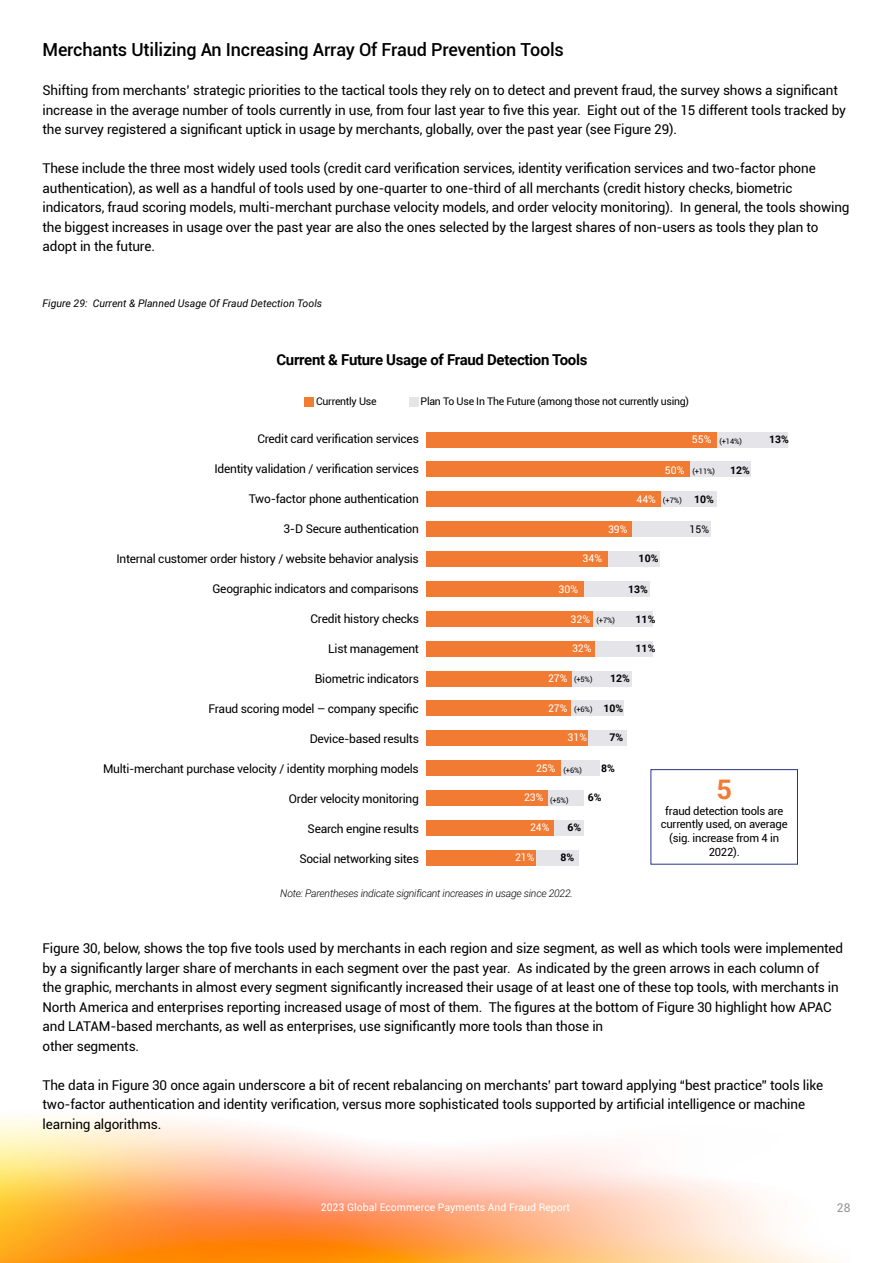
<style>
.page{position:relative;width:893px;height:1263px;background:#fff}
.page>*{position:absolute;margin:0;border:0;box-sizing:border-box;transform-origin:0 0}
.t1{font:700 27px "Roboto";color:#f17b33}
.t2{font:500 18px "Roboto";letter-spacing:-.01em;color:#000}
.t3{font:700 15px "Roboto";letter-spacing:-.02em;color:#000}
.t4{font:13.5px/19.5px "Roboto";letter-spacing:-.01em;color:#000}
.t5{font:12px "Roboto";letter-spacing:-.02em;color:#000}
.t6{font:12px "Roboto";color:#929292}
.t7{font:11.25px/13.8px "Roboto";letter-spacing:-.02em;color:#000;text-align:center}
.t8{font:10.5px "Roboto";letter-spacing:-.025em;color:#000}
.t9{font:10.5px "Roboto";color:#fff}
.t10{font:italic 300 10.5px "Roboto";letter-spacing:-.025em;color:#000}
.t11{font:italic 10.5px "Roboto";color:#000}
.t12{font:700 10.5px "Roboto";color:#000}
.t13{font:7.5px "Roboto";color:#000}
.s1{font-size:10.5px;color:#fff}
.s2{font-weight:700;font-size:10.5px}
</style>
<div class="page">
<img style="left:0;top:1117px;width:830px;height:146px">
<div style="left:531px;top:432px;width:257px;height:15px;background:#e5e5e9"></div>
<div style="left:531px;top:462px;width:220px;height:15px;background:#e5e5e9"></div>
<div style="left:531px;top:492px;width:185px;height:15px;background:#e5e5e9"></div>
<div style="left:531px;top:521px;width:179px;height:16px;background:#e5e5e9"></div>
<div style="left:531px;top:551px;width:129px;height:16px;background:#e5e5e9"></div>
<div style="left:531px;top:581px;width:119px;height:16px;background:#e5e5e9"></div>
<div style="left:531px;top:611px;width:122px;height:15px;background:#e5e5e9"></div>
<div style="left:531px;top:641px;width:122px;height:15px;background:#e5e5e9"></div>
<div style="left:531px;top:671px;width:100px;height:15px;background:#e5e5e9"></div>
<div style="left:531px;top:701px;width:93px;height:15px;background:#e5e5e9"></div>
<div style="left:531px;top:731px;width:95px;height:15px;background:#e5e5e9"></div>
<div style="left:531px;top:760px;width:69px;height:16px;background:#e5e5e9"></div>
<div style="left:531px;top:820px;width:53px;height:16px;background:#e5e5e9"></div>
<div style="left:531px;top:850px;width:48px;height:15px;background:#e5e5e9"></div>
<div style="left:531px;top:790px;width:53px;height:16px;background:#e5e5e9"></div>
<div style="left:304px;top:397px;width:9px;height:10px;background:#f17d30"></div>
<div style="left:409px;top:397px;width:9px;height:10px;background:#e5e5e9"></div>
<div style="left:426px;top:432px;width:290px;height:15px;background:#f17b33"></div>
<div style="left:426px;top:462px;width:263px;height:15px;background:#f17b33"></div>
<div style="left:426px;top:492px;width:235px;height:15px;background:#f17b33"></div>
<div style="left:426px;top:521px;width:205px;height:16px;background:#f17b33"></div>
<div style="left:426px;top:551px;width:182px;height:16px;background:#f17b33"></div>
<div style="left:426px;top:581px;width:158px;height:16px;background:#f17b33"></div>
<div style="left:426px;top:611px;width:167px;height:15px;background:#f17b33"></div>
<div style="left:426px;top:641px;width:169px;height:15px;background:#f17b33"></div>
<div style="left:426px;top:671px;width:145px;height:15px;background:#f17b33"></div>
<div style="left:426px;top:701px;width:144px;height:15px;background:#f17b33"></div>
<div style="left:426px;top:731px;width:162px;height:15px;background:#f17b33"></div>
<div style="left:426px;top:760px;width:135px;height:16px;background:#f17b33"></div>
<div style="left:426px;top:820px;width:127px;height:16px;background:#f17b33"></div>
<div style="left:426px;top:850px;width:109px;height:15px;background:#f17b33"></div>
<div style="left:426px;top:790px;width:122px;height:16px;background:#f17b33"></div>
<div style="left:650px;top:769px;width:148px;height:95px;border:1px solid #27348b"></div>
<h2 class="t2" style="left:43px;top:37px;width:523px">Merchants Utilizing An Increasing Array Of Fraud Prevention Tools</h2>
<p class="t4" style="left:43px;top:80px;width:805px">Shifting from merchants’ strategic priorities to the tactical tools they rely on to detect and prevent fraud, the survey shows a significant increase in the average number of tools currently in use, from four last year to five this year. Eight out of the 15 different tools tracked by the survey registered a significant uptick in usage by merchants, globally, over the past year (see Figure 29).</p>
<p class="t4" style="left:43px;top:158px;width:809px">These include the three most widely used tools (credit card verification services, identity verification services and two-factor phone authentication), as well as a handful of tools used by one-quarter to one-third of all merchants (credit history checks, biometric indicators, fraud scoring models, multi-merchant purchase velocity models, and order velocity monitoring). In general, the tools showing the biggest increases in usage over the past year are also the ones selected by the largest shares of non-users as tools they plan to adopt in the future.</p>
<p class="t11" style="left:43px;top:295px;width:281px">Figure 29: Current &amp; Planned Usage Of Fraud Detection Tools</p>
<p class="t3" style="left:276px;top:349px;width:312px">Current &amp; Future Usage of Fraud Detection Tools</p>
<p class="t8" style="left:316px;top:394px;width:62px">Currently Use</p>
<p class="t8" style="left:421px;top:394px;width:270px">Plan To Use In The Future (among those not currently using)</p>
<p class="t5" style="left:257px;top:431px;width:163px">Credit card verification services</p>
<p class="t5" style="left:214px;top:461px;width:206px">Identity validation / verification services</p>
<p class="t5" style="left:249px;top:491px;width:172px">Two-factor phone authentication</p>
<p class="t5" style="left:283px;top:520px;width:137px">3-D Secure authentication</p>
<p class="t5" style="left:116px;top:550px;width:304px">Internal customer order history / website behavior analysis</p>
<p class="t5" style="left:212px;top:580px;width:208px">Geographic indicators and comparisons</p>
<p class="t5" style="left:311px;top:610px;width:110px">Credit history checks</p>
<p class="t5" style="left:328px;top:640px;width:92px">List management</p>
<p class="t5" style="left:315px;top:670px;width:106px">Biometric indicators</p>
<p class="t5" style="left:208px;top:700px;width:212px">Fraud scoring model – company specific</p>
<p class="t5" style="left:310px;top:730px;width:111px">Device-based results</p>
<p class="t5" style="left:103px;top:760px;width:317px">Multi-merchant purchase velocity / identity morphing models</p>
<p class="t5" style="left:289px;top:790px;width:132px">Order velocity monitoring</p>
<p class="t5" style="left:308px;top:820px;width:113px">Search engine results</p>
<p class="t5" style="left:299px;top:850px;width:121px">Social networking sites</p>
<p class="t13" style="left:692px;top:436px;width:52px"><sup>55%</sup> (+14%)</p>
<p class="t12" style="left:769px;top:432px;width:21px">13%</p>
<p class="t13" style="left:665px;top:466px;width:52px"><span class="s1">50%</span> (+11%)</p>
<p class="t12" style="left:730px;top:463px;width:21px">12%</p>
<p class="t13" style="left:636px;top:495px;width:79px"><span class="s1">44%</span> (+7%) <span class="s2">10%</span></p>
<p class="t9" style="left:608px;top:521px;width:21px">39%</p>
<p class="t8" style="left:690px;top:521px;width:21px">15%</p>
<p class="t9" style="left:582px;top:551px;width:21px">34%</p>
<p class="t12" style="left:639px;top:551px;width:21px">10%</p>
<p class="t9" style="left:558px;top:582px;width:21px">30%</p>
<p class="t12" style="left:628px;top:582px;width:21px">13%</p>
<p class="t13" style="left:570px;top:615px;width:46px"><span class="s1">32%</span> (+7%)</p>
<p class="t12" style="left:636px;top:611px;width:21px">11%</p>
<p class="t9" style="left:572px;top:641px;width:21px">32%</p>
<p class="t12" style="left:636px;top:641px;width:21px">11%</p>
<p class="t13" style="left:548px;top:674px;width:46px"><span class="s1">27%</span> (+5%)</p>
<p class="t12" style="left:610px;top:671px;width:21px">12%</p>
<p class="t13" style="left:548px;top:704px;width:77px"><span class="s1">27%</span> (+6%) <span class="s2">10%</span></p>
<p class="t12" style="left:609px;top:730px;width:15px">7%</p>
<p class="t9" style="left:567px;top:730px;width:21px">31%</p>
<p class="t13" style="left:536px;top:765px;width:47px"><sup>25%</sup> (+6%)</p>
<p class="t12" style="left:601px;top:760px;width:15px">8%</p>
<p class="t13" style="left:524px;top:795px;width:46px"><sup>23%</sup> (+5%)</p>
<p class="t12" style="left:588px;top:790px;width:15px">6%</p>
<p class="t9" style="left:530px;top:820px;width:21px">24%</p>
<p class="t12" style="left:567px;top:820px;width:15px">6%</p>
<p class="t9" style="left:515px;top:850px;width:21px">21%</p>
<p class="t12" style="left:561px;top:850px;width:15px">8%</p>
<h1 class="t1" style="left:716px;top:770px;width:17px">5</h1>
<p class="t7" style="left:661px;top:803px;width:128px">fraud detection tools are currently used, on average (sig. increase from 4 in<br>2022).</p>
<p class="t10" style="left:280px;top:886px;width:294px">Note: Parentheses indicate significant increases in usage since 2022.</p>
<p class="t4" style="left:43px;top:938px;width:802px">Figure 30, below, shows the top five tools used by merchants in each region and size segment, as well as which tools were implemented by a significantly larger share of merchants in each segment over the past year. As indicated by the green arrows in each column of<br>the graphic, merchants in almost every segment significantly increased their usage of at least one of these top tools, with merchants in North America and enterprises reporting increased usage of most of them. The figures at the bottom of Figure 30 highlight how APAC and LATAM-based merchants, as well as enterprises, use significantly more tools than those in<br>other segments.</p>
<p class="t4" style="left:43px;top:1074px;width:782px">The data in Figure 30 once again underscore a bit of recent rebalancing on merchants’ part toward applying “best practice” tools like two-factor authentication and identity verification, versus more sophisticated tools supported by artificial intelligence or machine learning algorithms.</p>
<p class="t9" style="left:321px;top:1200px;width:251px">2023 Global Ecommerce Payments And Fraud Report</p>
<p class="t6" style="left:837px;top:1200px;width:15px">28</p>
</div>
